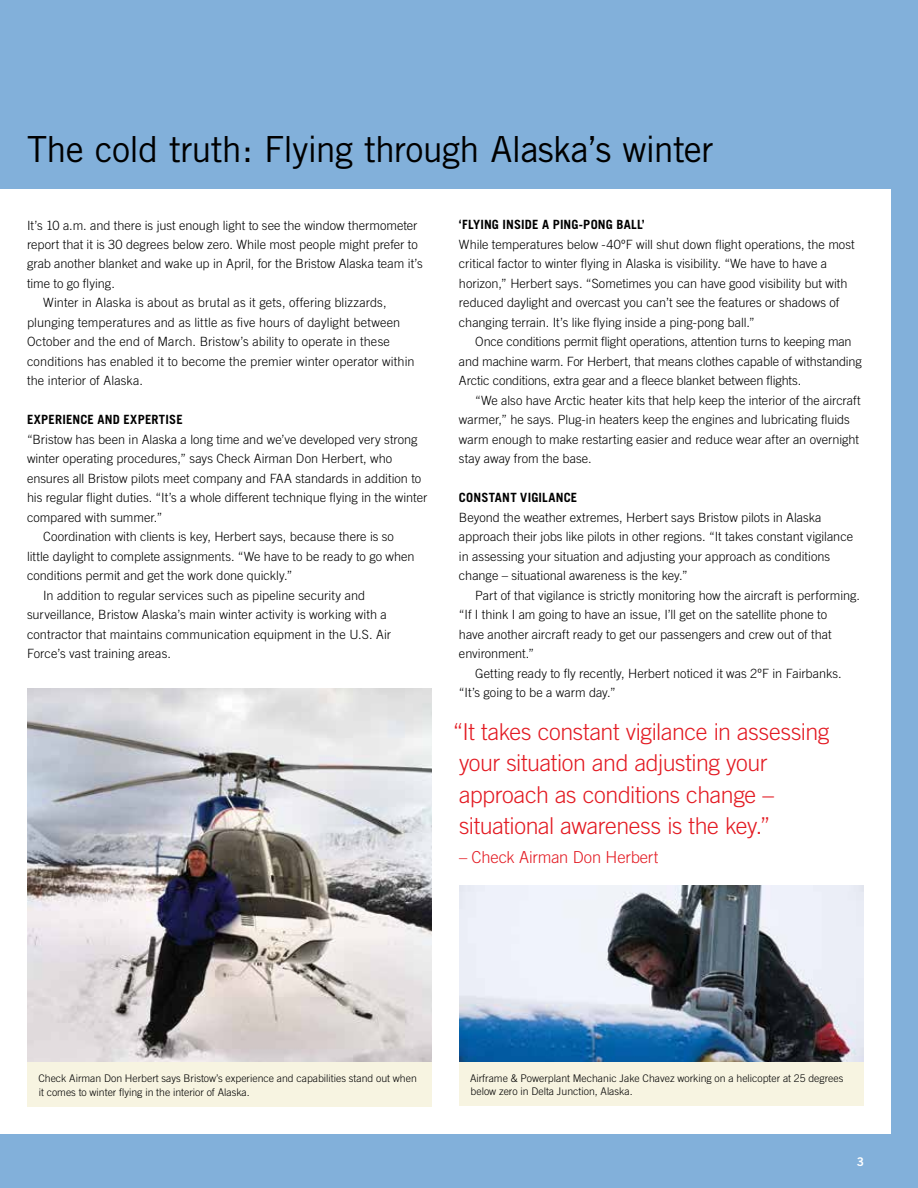
<style>
.page{position:relative;width:918px;height:1188px;background:#82b0da}
.page>*{position:absolute;margin:0;border:0;box-sizing:border-box;transform-origin:0 0}
.t1{font:36px "Trade Gothic";letter-spacing:-.025em;color:#000}
.t2{font:300 23.25px/31.5px "Trade Gothic";letter-spacing:-.015em;color:#e31b23}
.t3{font:300 16.5px "Trade Gothic";letter-spacing:-.01em;color:#e31b23}
.t4{font:300 12.75px/19.5px "Trade Gothic";color:#000}
.t5{font:700 12.75px "Trade Gothic";letter-spacing:.015em;color:#000}
.t6{font:300 10.5px/13.5px "Trade Gothic";color:#000}
</style>
<div class="page">
<div style="left:0;top:189px;width:891px;height:945px;background:#fff"></div>
<img style="left:27px;top:688px;width:405px;height:375px">
<img style="left:459px;top:885px;width:405px;height:178px">
<div style="left:459px;top:1063px;width:405px;height:43px;background:#f7f4e1"></div>
<div style="left:27px;top:1063px;width:405px;height:44px;background:#f7f4e1"></div>
<h1 class="t1" style="left:27px;top:127px;width:688px">The cold truth: Flying through Alaska’s winter</h1>
<p class="t4" style="left:27px;top:215px;width:392px">It’s 10 a.m. and there is just enough light to see the window thermometer</p>
<p class="t4" style="left:27px;top:235px;width:392px">report that it is 30 degrees below zero. While most people might prefer to</p>
<p class="t4" style="left:27px;top:254px;width:397px">grab another blanket and wake up in April, for the Bristow Alaska team it’s</p>
<p class="t4" style="left:27px;top:274px;width:89px">time to go flying.</p>
<p class="t4" style="left:43px;top:293px;width:345px">Winter in Alaska is about as brutal as it gets, offering blizzards,</p>
<p class="t4" style="left:27px;top:313px;width:375px">plunging temperatures and as little as five hours of daylight between</p>
<p class="t4" style="left:27px;top:332px;width:364px">October and the end of March. Bristow’s ability to operate in these</p>
<p class="t4" style="left:27px;top:352px;width:389px">conditions has enabled it to become the premier winter operator within</p>
<p class="t4" style="left:27px;top:371px;width:118px">the interior of Alaska.</p>
<p class="t5" style="left:27px;top:412px;width:150px">EXPERIENCE AND EXPERTISE</p>
<p class="t4" style="left:27px;top:430px;width:392px">“Bristow has been in Alaska a long time and we’ve developed very strong</p>
<p class="t4" style="left:27px;top:449px;width:367px">winter operating procedures,” says Check Airman Don Herbert, who</p>
<p class="t4" style="left:27px;top:468px;width:396px">ensures all Bristow pilots meet company and FAA standards in addition to</p>
<p class="t4" style="left:27px;top:488px;width:402px">his regular flight duties. “It’s a whole different technique flying in the winter</p>
<p class="t4" style="left:27px;top:507px;width:137px">compared with summer.”</p>
<p class="t4" style="left:43px;top:527px;width:352px">Coordination with clients is key, Herbert says, because there is so</p>
<p class="t4" style="left:27px;top:546px;width:389px">little daylight to complete assignments. “We have to be ready to go when</p>
<p class="t4" style="left:27px;top:566px;width:267px">conditions permit and get the work done quickly.”</p>
<p class="t4" style="left:43px;top:585px;width:324px">In addition to regular services such as pipeline security and</p>
<p class="t4" style="left:27px;top:605px;width:361px">surveillance, Bristow Alaska’s main winter activity is working with a</p>
<p class="t4" style="left:27px;top:624px;width:366px">contractor that maintains communication equipment in the U.S. Air</p>
<p class="t4" style="left:27px;top:644px;width:145px">Force’s vast training areas.</p>
<p class="t5" style="left:459px;top:217px;width:187px">‘FLYING INSIDE A PING-PONG BALL’</p>
<p class="t4" style="left:459px;top:234px;width:397px">While temperatures below -40ºF will shut down flight operations, the most critical factor to winter flying in Alaska is visibility. “We have to have a horizon,” Herbert says. “Sometimes you can have good visibility but with reduced daylight and overcast you can’t see the features or shadows of changing terrain. It’s like flying inside a ping-pong ball.”</p>
<p class="t4" style="left:459px;top:332px;width:404px;text-indent:16px">Once conditions permit flight operations, attention turns to keeping man and machine warm. For Herbert, that means clothes capable of withstanding<br>Arctic conditions, extra gear and a fleece blanket between flights.</p>
<p class="t4" style="left:459px;top:390px;width:403px;text-indent:16px">“We also have Arctic heater kits that help keep the interior of the aircraft warmer,” he says. Plug-in heaters keep the engines and lubricating fluids warm enough to make restarting easier and reduce wear after an overnight stay away from the base.</p>
<p class="t5" style="left:459px;top:490px;width:118px">CONSTANT VIGILANCE</p>
<p class="t4" style="left:459px;top:507px;width:396px">Beyond the weather extremes, Herbert says Bristow pilots in Alaska approach their jobs like pilots in other regions. “It takes constant vigilance in assessing your situation and adjusting your approach as conditions change – situational awareness is the key.”</p>
<p class="t4" style="left:459px;top:585px;width:403px;text-indent:16px">Part of that vigilance is strictly monitoring how the aircraft is performing. “If I think I am going to have an issue, I’ll get on the satellite phone to<br>have another aircraft ready to get our passengers and crew out of that environment.”</p>
<p class="t4" style="left:459px;top:663px;width:384px;text-indent:16px">Getting ready to fly recently, Herbert noticed it was 2ºF in Fairbanks. “It’s going to be a warm day.”</p>
<h2 class="t2" style="left:453px;top:715px;width:378px">“It takes constant vigilance in assessing your situation and adjusting your approach as conditions change – situational awareness is the key.”</h2>
<p class="t3" style="left:459px;top:847px;width:201px">– Check Airman Don Herbert</p>
<p class="t6" style="left:38px;top:1072px;width:380px">Check Airman Don Herbert says Bristow’s experience and capabilities stand out when it comes to winter flying in the interior of Alaska.</p>
<p class="t6" style="left:470px;top:1071px;width:375px">Airframe &amp; Powerplant Mechanic Jake Chavez working on a helicopter at 25 degrees below zero in Delta Junction, Alaska.</p>
</div>
